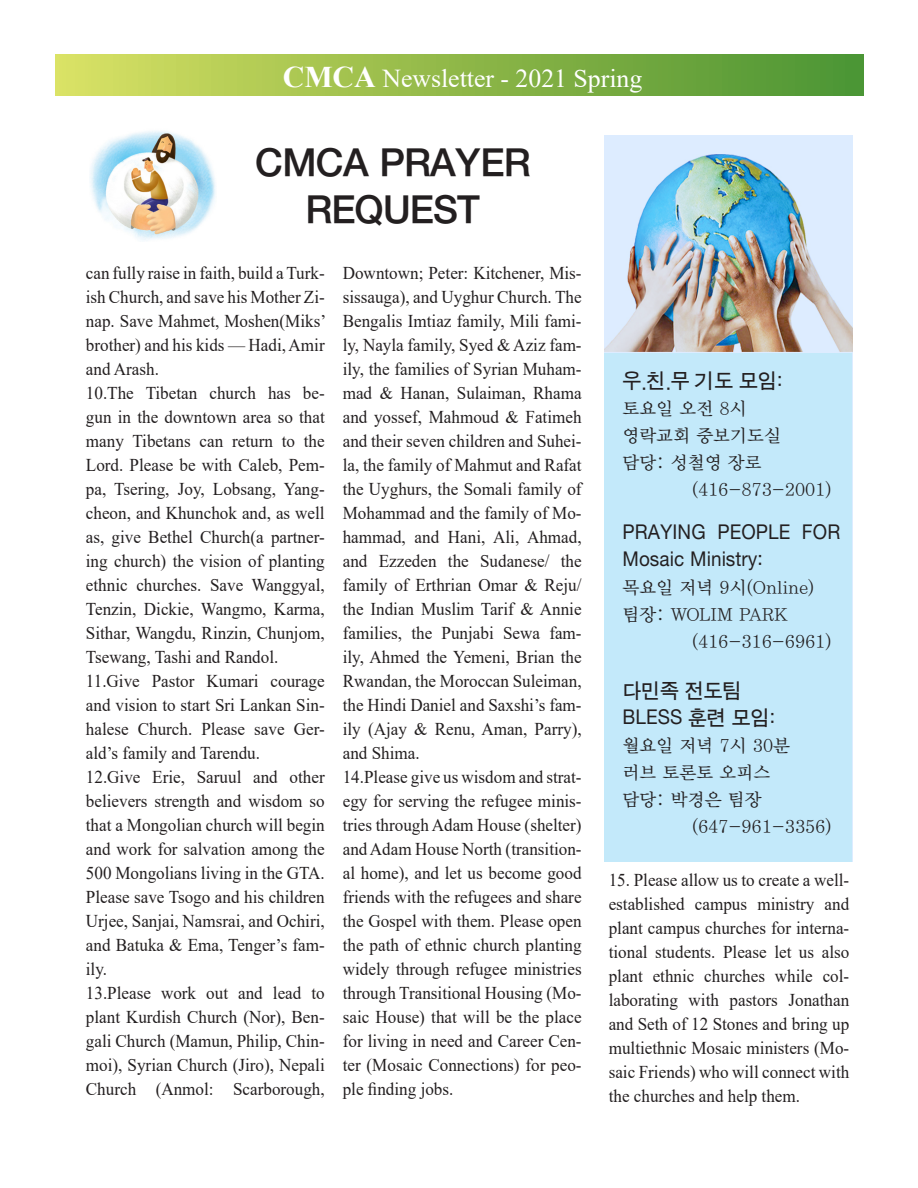
<style>
.page{position:relative;width:918px;height:1188px;background:#fff}
.page>*{position:absolute;margin:0;border:0;box-sizing:border-box;transform-origin:0 0}
.t1{font:39px/46.8px "Sand Kg";color:#231f20;text-align:center}
.t2{font:25.8px "Times New Roman";color:#fff}
.t3{font:21px/27px "Sand Tg";color:#231f20}
.t4{font:18px/24px "Times New Roman";color:#231f20;text-align:justify;scale:.95 1}
.t5{font:18px "YDIY Mj O330";color:#231f20}
.s1{font-weight:700;font-size:30px}
</style>
<div class="page">
<img style="left:90px;top:131px;width:126px;height:109px">
<img style="left:605px;top:136px;width:247px;height:217px">
<div style="left:605px;top:353px;width:247px;height:509px;background:#c3e9fa"></div>
<div style="left:56px;top:54px;width:808px;height:42px;background:linear-gradient(to right,#d8e062,#499231)"></div>
<p class="t2" style="left:283px;top:60px;width:361px"><span class="s1">CMCA</span> Newsletter - 2021 Spring</p>
<p class="t1" style="left:256px;top:142px;width:276px">CMCA PRAYER<br>REQUEST</p>
<p class="t4" style="left:86px;top:261px;width:254px">can fully raise in faith, build a Turk&shy;ish Church, and save his Mother Zi&shy;nap. Save Mahmet, Moshen(Miks’ brother) and his kids — Hadi, Amir and Arash.</p>
<p class="t4" style="left:86px;top:381px;width:253px">10.The Tibetan church has be&shy;gun in the downtown area so that many Tibetans can return to the Lord. Please be with Caleb, Pem&shy;pa, Tsering, Joy, Lobsang, Yang&shy;cheon, and Khunchok and, as well as, give Bethel Church(a partner&shy;ing church) the vision of planting ethnic churches. Save Wanggyal, Tenzin, Dickie, Wangmo, Karma, Sithar, Wangdu, Rinzin, Chunjom, Tsewang, Tashi and Randol.</p>
<p class="t4" style="left:86px;top:669px;width:253px">11.Give Pastor Kumari courage and vision to start Sri Lankan Sin&shy;halese Church. Please save Ger&shy;ald’s family and Tarendu.</p>
<p class="t4" style="left:86px;top:765px;width:253px">12.Give Erie, Saruul and other believers strength and wisdom so that a Mongolian church will begin and work for salvation among the 500 Mongolians living in the GTA.<br>Please save Tsogo and his children Urjee, Sanjai, Namsrai, and Ochiri, and Batuka &amp; Ema, Tenger’s fam&shy;ily.</p>
<p class="t4" style="left:86px;top:981px;width:253px">13.Please work out and lead to plant Kurdish Church (Nor), Ben&shy;gali Church (Mamun, Philip, Chin&shy;moi), Syrian Church (Jiro), Nepali Church (Anmol: Scarborough,</p>
<p class="t4" style="left:343px;top:261px;width:253px">Downtown; Peter: Kitchener, Mis&shy;sissauga), and Uyghur Church. The Bengalis Imtiaz family, Mili fami&shy;ly, Nayla family, Syed &amp; Aziz fam&shy;ily, the families of Syrian Muham&shy;mad &amp; Hanan, Sulaiman, Rhama and yossef, Mahmoud &amp; Fatimeh and their seven children and Suhei&shy;la, the family of Mahmut and Rafat the Uyghurs, the Somali family of Mohammad and the family of Mo&shy;hammad, and Hani, Ali, Ahmad, and Ezzeden the Sudanese/ the family of Erthrian Omar &amp; Reju/ the Indian Muslim Tarif &amp; Annie families, the Punjabi Sewa fam&shy;ily, Ahmed the Yemeni, Brian the Rwandan, the Moroccan Suleiman, the Hindi Daniel and Saxshi’s fam&shy;ily (Ajay &amp; Renu, Aman, Parry), and Shima.</p>
<p class="t4" style="left:343px;top:765px;width:253px">14.Please give us wisdom and strat&shy;egy for serving the refugee minis&shy;tries through Adam House (shelter) and Adam House North (transition&shy;al home), and let us become good friends with the refugees and share the Gospel with them. Please open the path of ethnic church planting widely through refugee ministries through Transitional Housing (Mo&shy;saic House) that will be the place for living in need and Career Cen&shy;ter (Mosaic Connections) for peo&shy;ple finding jobs.</p>
<p class="t3" style="left:622px;top:368px;width:161px">우.친.무 기도 모임:</p>
<p class="t5" style="left:622px;top:400px;width:126px">토요일 오전 8시</p>
<p class="t5" style="left:622px;top:427px;width:160px">영락교회 중보기도실</p>
<p class="t5" style="left:622px;top:454px;width:141px">담당: 성철영 장로</p>
<p class="t5" style="left:692px;top:481px;width:141px">(416-873-2001)</p>
<p class="t3" style="left:622px;top:520px;width:220px">PRAYING PEOPLE FOR<br>Mosaic Ministry:</p>
<p class="t5" style="left:622px;top:579px;width:194px">목요일 저녁 9시(Online)</p>
<p class="t5" style="left:622px;top:606px;width:167px">팀장: WOLIM PARK</p>
<p class="t5" style="left:692px;top:633px;width:141px">(416-316-6961)</p>
<p class="t3" style="left:622px;top:678px;width:121px">다민족 전도팀</p>
<p class="t3" style="left:622px;top:705px;width:154px">BLESS 훈련 모임:</p>
<p class="t5" style="left:622px;top:736px;width:169px">월요일 저녁 7시 30분</p>
<p class="t5" style="left:622px;top:763px;width:149px">러브 토론토 오피스</p>
<p class="t5" style="left:622px;top:790px;width:141px">담당: 박경은 팀장</p>
<p class="t5" style="left:692px;top:817px;width:141px">(647-961-3356)</p>
<p class="t4" style="left:609px;top:868px;width:255px">15. Please allow us to create a well&shy;established campus ministry and plant campus churches for interna&shy;tional students. Please let us also plant ethnic churches while col&shy;laborating with pastors Jonathan and Seth of 12 Stones and bring up multiethnic Mosaic ministers (Mo&shy;saic Friends) who will connect with the churches and help them.</p>
</div>
